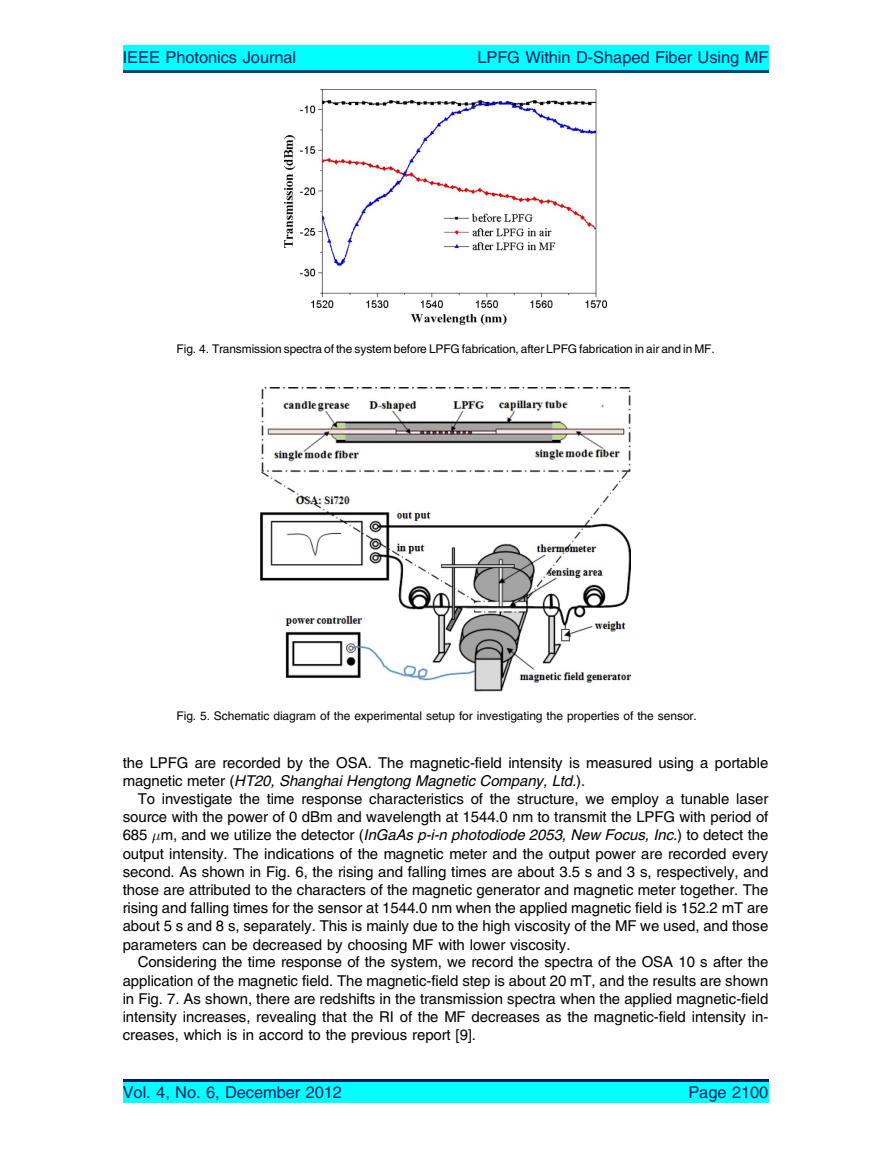
<style>
.page{position:relative;width:891px;height:1161px;background:#fff}
.page>*{position:absolute;margin:0;border:0;box-sizing:border-box;transform-origin:0 0}
.t1{font:16.5px "Adv T Tb 54 a 34 f 7";color:#012060}
.t2{font:15px/18.1px "Adv T Tb 54 a 34 f 7";color:#000;text-align:justify}
.t3{font:15px "Adv T Tbdfc 2815.BI";color:#000}
.t4{font:12px "Adv T Tb 54 a 34 f 7";color:#000}
.s1{font-family:"Adv T Tb 54 a 34 f 7"}
.s2{font-family:"Adv P4 C4 E51"}
.s3{font-family:"Adv T Tbdfc 2815.BI"}
</style>
<div class="page">
<img style="left:261px;top:387px;width:369px;height:305px">
<img style="left:285px;top:90px;width:322px;height:234px">
<div style="left:123px;top:45px;width:645px;height:28px;background:#0ff"></div>
<hr style="left:123px;top:70px;width:645px;height:3px;background:#004684">
<div style="left:123px;top:1079px;width:645px;height:24px;background:#0ff"></div>
<hr style="left:123px;top:1079px;width:645px;height:3px;background:#012060">
<p class="t1" style="left:123px;top:51px;width:175px">IEEE Photonics Journal</p>
<p class="t1" style="left:477px;top:51px;width:292px">LPFG Within D-Shaped Fiber Using MF</p>
<p class="t4" style="left:177px;top:344px;width:540px">Fig. 4. Transmission spectra of the system before LPFG fabrication, after LPFG fabrication in air and in MF.</p>
<p class="t4" style="left:177px;top:712px;width:522px">Fig. 5. Schematic diagram of the experimental setup for investigating the properties of the sensor.</p>
<p class="t2" style="left:123px;top:755px;width:647px">the LPFG are recorded by the OSA. The magnetic-field intensity is measured using a portable</p>
<p class="t3" style="left:123px;top:775px;width:464px"><span class="s1">magnetic meter (</span>HT20, Shanghai Hengtong Magnetic Company, Ltd.<span class="s1">).</span></p>
<p class="t2" style="left:123px;top:791px;width:647px;text-indent:15px">To investigate the time response characteristics of the structure, we employ a tunable laser source with the power of 0 dBm and wavelength at 1544.0 nm to transmit the LPFG with period of 685 <span class="s2">-</span>m, and we utilize the detector (<span class="s3">InGaAs p-i-n photodiode 2053, New Focus, Inc.</span>) to detect the output intensity. The indications of the magnetic meter and the output power are recorded every second. As shown in Fig. 6, the rising and falling times are about 3.5 s and 3 s, respectively, and those are attributed to the characters of the magnetic generator and magnetic meter together. The rising and falling times for the sensor at 1544.0 nm when the applied magnetic field is 152.2 mT are about 5 s and 8 s, separately. This is mainly due to the high viscosity of the MF we used, and those parameters can be decreased by choosing MF with lower viscosity.</p>
<p class="t2" style="left:123px;top:955px;width:647px;text-indent:15px">Considering the time response of the system, we record the spectra of the OSA 10 s after the application of the magnetic field. The magnetic-field step is about 20 mT, and the results are shown in Fig. 7. As shown, there are redshifts in the transmission spectra when the applied magnetic-field intensity increases, revealing that the RI of the MF decreases as the magnetic-field intensity in&shy;creases, which is in accord to the previous report [9].</p>
<p class="t1" style="left:123px;top:1087px;width:221px">Vol. 4, No. 6, December 2012</p>
<p class="t1" style="left:688px;top:1087px;width:82px">Page 2100</p>
</div>
